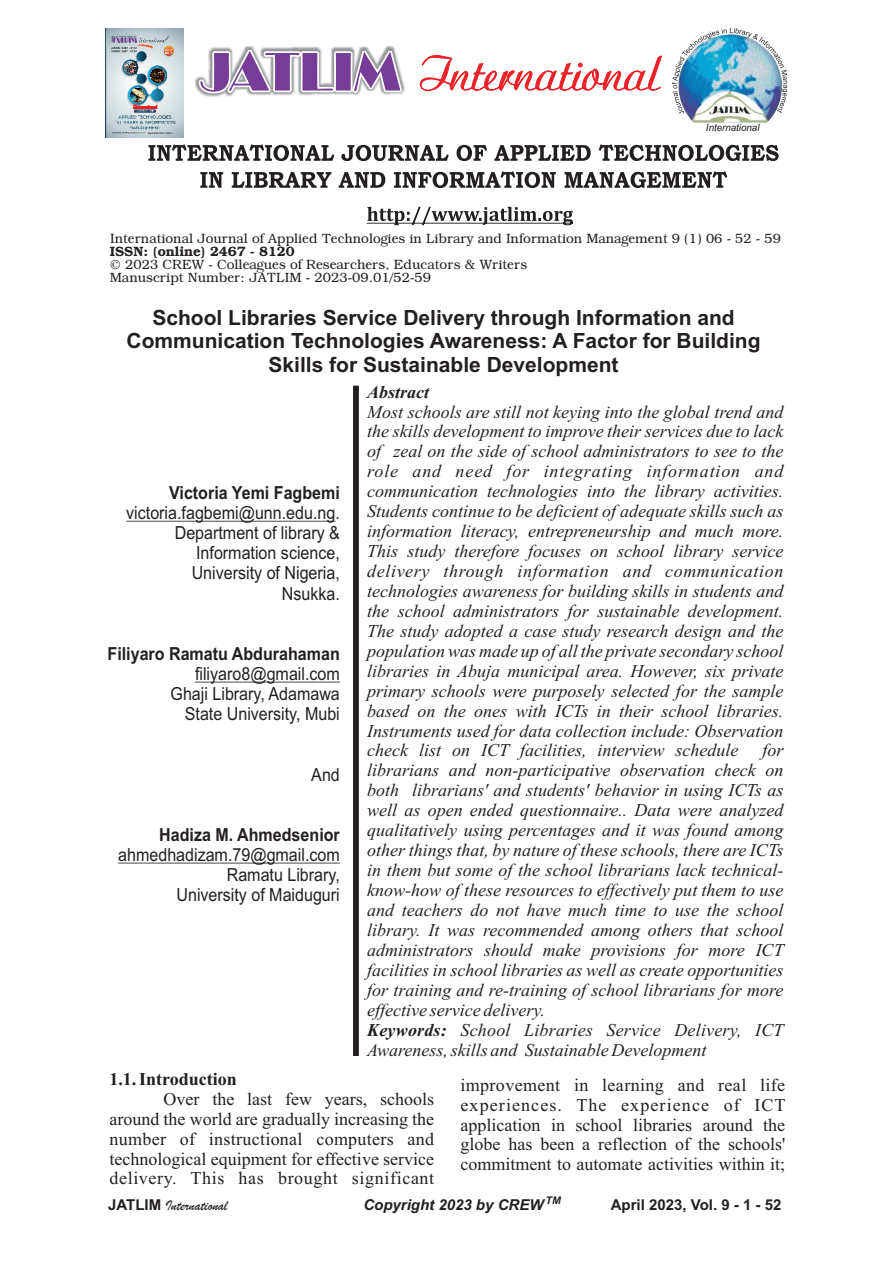
<style>
.page{position:relative;width:893px;height:1263px;background:#fff}
.page>*{position:absolute;margin:0;border:0;box-sizing:border-box;transform-origin:0 0}
.t1{font:700 21px/23.4px "Arial";color:#231f20;text-align:center}
.t2{font:italic 18px/20px "Times New Roman";color:#231f20;text-align:justify}
.t3{font:18px/20px "Times New Roman";color:#231f20;text-align:justify}
.t4{font:18px/20.1px "Arial";color:#231f20;text-align:right;scale:.89 1}
.t5{font:700 18px "Arial";color:#231f20;scale:.89 1}
.t6{font:700 18px "Times New Roman";color:#231f20}
.t7{font:italic 700 18px "Times New Roman";color:#231f20}
.t8{font:italic 700 15px "Arial";color:#231f20}
.t9{font:700 15px "Arial";color:#231f20}
.t10{font:italic 15px "Brush Script";color:#231f20}
.t11{font:300 13.65px/12.9px "Textbook";color:#231f20}
.t12{font:300 13.65px "Textbook";color:#231f20}
.t13{font:italic 10.05px "Arial Narrow";color:#231f20;scale:1.18 1}
.t14{font:700 3px/3.3px "Arial";color:#fff}
.t15{font:700 2.4px "Arial";color:#231f20;scale:.93 1}
.s1{font-weight:700}
.s2{font-family:"Arial";font-weight:700;font-style:normal}
</style>
<div class="page">
<svg style="left:353px;top:386px;width:6px;height:670px;background:#282425"></svg>
<hr style="left:126px;top:521px;width:209px;height:1px;background:#231f20">
<hr style="left:195px;top:682px;width:145px;height:1px;background:#231f20">
<hr style="left:118px;top:863px;width:222px;height:1px;background:#231f20">
<svg style="left:367px;top:207px;width:206px;height:18px"></svg>
<img style="left:687px;top:114px;width:87px;height:10px">
<img style="left:672px;top:28px;width:115px;height:86px">
<img style="left:195px;top:45px;width:210px;height:52px">
<svg style="left:199px;top:50px;width:203px;height:43px"></svg>
<svg style="left:420px;top:54px;width:242px;height:37px"></svg>
<svg style="left:148px;top:145px;width:631px;height:43px"></svg>
<img style="left:105px;top:28px;width:78px;height:109px">
<svg style="left:164px;top:48px;width:9px;height:6px"></svg>
<img style="left:106px;top:32px;width:32px;height:16px">
<img style="left:111px;top:36px;width:27px;height:8px">
<svg style="left:112px;top:132px;width:34px;height:2px"></svg>
<svg style="left:111px;top:37px;width:26px;height:15px"></svg>
<svg style="left:133px;top:103px;width:24px;height:6px"></svg>
<p class="t14" style="left:165px;top:48px;width:9px">Vol. 9<br>No. 1</p>
<p class="t15" style="left:148px;top:132px;width:28px">April 2023 VOL. 9 NO. 1</p>
<p class="t13" style="left:706px;top:124px;width:47px">International</p>
<p class="t11" style="left:110px;top:233px;width:672px">International Journal of Applied Technologies in Library and Information Management 9 (1) 06 - 52 - 59</p>
<p class="t12" style="left:110px;top:246px;width:187px">ISSN: (online) 2467 - 8120</p>
<p class="t11" style="left:110px;top:259px;width:419px">© 2023 CREW - Colleagues of Researchers, Educators &amp; Writers<br>Manuscript Number: JATLIM - 2023-09.01/52-59</p>
<p class="t1" style="left:127px;top:308px;width:635px">School Libraries Service Delivery through Information and<br>Communication Technologies Awareness: A Factor for Building<br>Skills for Sustainable Development</p>
<p class="t5" style="left:169px;top:486px;width:193px">Victoria Yemi Fagbemi</p>
<p class="t4" style="left:126px;top:504px;width:242px">victoria.fagbemi@unn.edu.ng.<br>Department of library &amp;<br>Information science,<br>University of Nigeria,<br>Nsukka.</p>
<p class="t5" style="left:108px;top:647px;width:263px">Filiyaro Ramatu Abdurahaman</p>
<p class="t4" style="left:171px;top:665px;width:192px">filiyaro8@gmail.com<br>Ghaji Library, Adamawa<br>State University, Mubi</p>
<p class="t4" style="left:311px;top:766px;width:34px">And</p>
<p class="t5" style="left:159px;top:828px;width:204px">Hadiza M. Ahmedsenior</p>
<p class="t4" style="left:118px;top:846px;width:250px">ahmedhadizam.79@gmail.com<br>Ramatu Library,<br>University of Maiduguri</p>
<p class="t7" style="left:367px;top:385px;width:64px">Abstract</p>
<p class="t2" style="left:367px;top:403px;width:418px">Most schools are still not keying into the global trend and the skills development to improve their services due to lack of zeal on the side of school administrators to see to the role and need for integrating information and communication technologies into the library activities.<br>Students continue to be deficient of adequate skills such as information literacy, entrepreneurship and much more.<br>This study therefore focuses on school library service delivery through information and communication technologies awareness for building skills in students and the school administrators for sustainable development.<br>The study adopted a case study research design and the population was made up of all the private secondary school libraries in Abuja municipal area. However, six private primary schools were purposely selected for the sample based on the ones with ICTs in their school libraries.<br>Instruments used for data collection include: Observation check list on ICT facilities, interview schedule</p>
<p class="t2" style="left:367px;top:742px;width:418px;text-align:left;text-indent:395px">for librarians and non-participative observation check on both librarians' and students' behavior in using ICTs as well as open ended questionnaire.. Data were analyzed qualitatively using percentages and it was found among other things that, by nature of these schools, there are ICTs in them but some of the school librarians lack technical&shy;know-how of these resources to effectively put them to use and teachers do not have much time to use the school library. It was recommended among others that school administrators should make provisions for more ICT facilities in school libraries as well as create opportunities for training and re-training of school librarians for more effective service delivery.<br><span class="s1">Keywords:</span> School Libraries Service Delivery, ICT Awareness, skills and Sustainable Development</p>
<p class="t6" style="left:109px;top:1072px;width:129px">1.1. Introduction</p>
<p class="t3" style="left:109px;top:1090px;width:326px;text-indent:54px">Over the last few years, schools around the world are gradually increasing the number of instructional computers and technological equipment for effective service delivery. This has brought significant</p>
<p class="t3" style="left:460px;top:1076px;width:327px">improvement in learning and real life experiences. The experience of ICT application in school libraries around the globe has been a reflection of the schools' commitment to automate activities within it;</p>
<p class="t10" style="left:108px;top:1201px;width:121px"><span class="s2">JATLIM</span> International</p>
<p class="t8" style="left:363px;top:1199px;width:199px">Copyright 2023 by CREW <sup>TM</sup></p>
<p class="t9" style="left:611px;top:1199px;width:172px">April 2023, Vol. 9 - 1 - 52</p>
</div>
